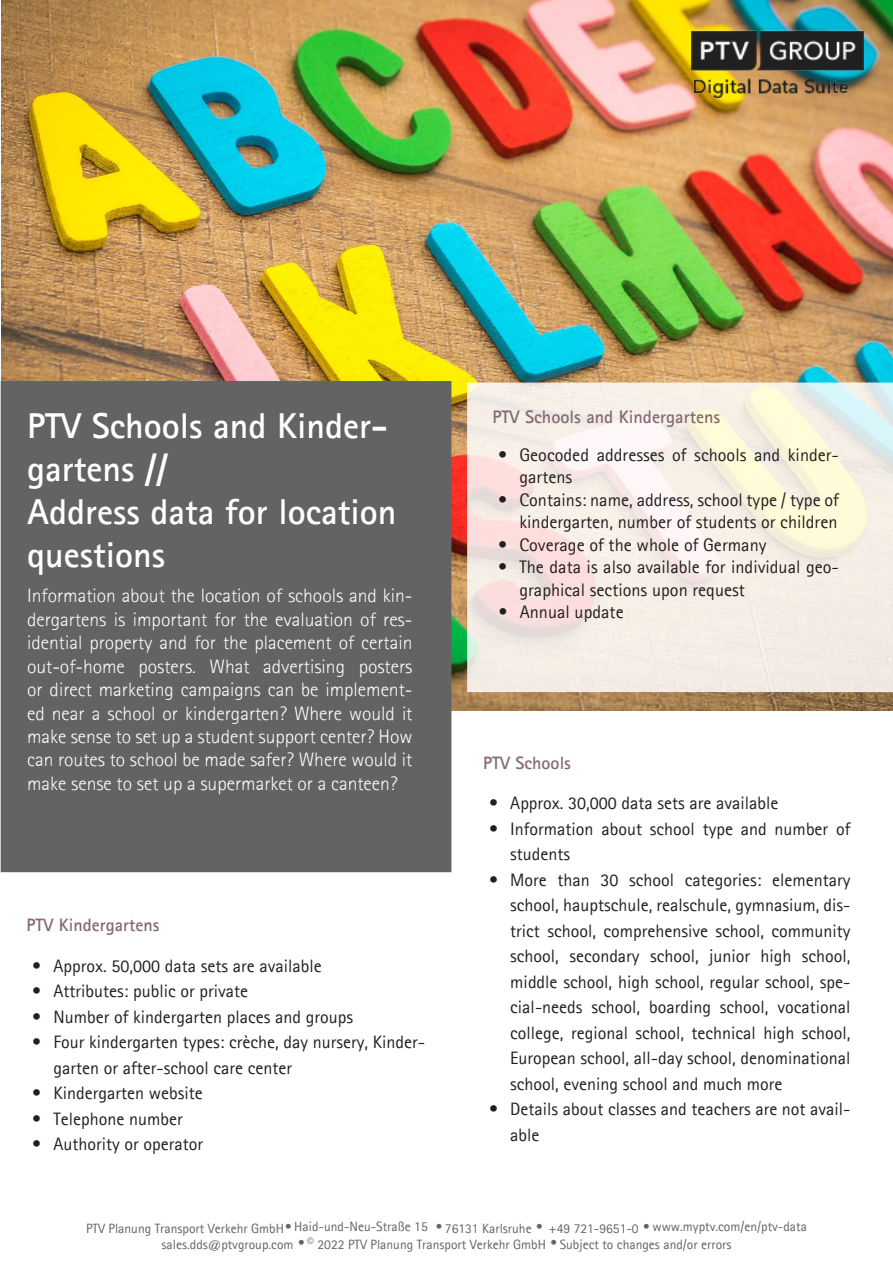
<style>
.page{position:relative;width:893px;height:1263px;background:#fff}
.page>*{position:absolute;margin:0;border:0;box-sizing:border-box;transform-origin:0 0}
.t1{font:700 36px/43.2px "Agfa Rotis Sans Serif";color:#fff}
.t2{font:300 19.5px/23.4px "Agfa Rotis Sans Serif";color:#fff;text-align:justify}
.t3{font:18.15px/22.5px "Agfa Rotis Sans Serif";color:#231f20}
.t4{font:700 18.15px "Agfa Rotis Sans Serif";color:#856b71}
.t5{font:18px/25.5px "Agfa Rotis Sans Serif";color:#231f20}
.t6{font:700 18px "Agfa Rotis Sans Serif";color:#856b71}
.t7{font:13.5px "Agfa Rotis Sans Serif";color:#636366}
.s1{font-style:italic}
</style>
<div class="page">
<img style="left:2px;top:0;width:891px;height:710px">
<div style="left:1px;top:382px;width:450px;height:489px;background:#636366"></div>
<div style="left:1px;top:381px;width:450px;height:491px;border:2px solid #636366"></div>
<svg style="left:467px;top:382px;width:426px;height:310px;background:#f4ede3"></svg>
<img style="left:691px;top:28px;width:173px;height:74px">
<p class="t1" style="left:27px;top:403px;width:362px">PTV Schools and Kinder&shy;gartens //</p>
<p class="t1" style="left:27px;top:490px;width:371px">Address data for location questions</p>
<p class="t2" style="left:27px;top:584px;width:387px">Information about the location of schools and kin&shy;dergartens is important for the evaluation of res&shy;idential property and for the placement of certain out-of-home posters. What advertising posters or direct marketing campaigns can be implement&shy;ed near a school or kindergarten? Where would it make sense to set up a student support center? How can routes to school be made safer? Where would it make sense to set up a supermarket or a canteen?</p>
<p class="t6" style="left:27px;top:914px;width:134px">PTV Kindergartens</p>
<p class="t5" style="left:32px;top:952px;width:291px">• Approx. 50,000 data sets are available</p>
<p class="t5" style="left:32px;top:978px;width:217px">• Attributes: public or private</p>
<p class="t5" style="left:32px;top:1003px;width:322px">• Number of kindergarten places and groups</p>
<p class="t5" style="left:54px;top:1029px;width:373px;text-indent:-21px">• Four kindergarten types: crèche, day nursery, Kinder&shy;garten or after-school care center</p>
<p class="t5" style="left:32px;top:1080px;width:172px">• Kindergarten website</p>
<p class="t5" style="left:32px;top:1105px;width:152px">• Telephone number</p>
<p class="t5" style="left:32px;top:1131px;width:172px">• Authority or operator</p>
<p class="t4" style="left:492px;top:406px;width:229px">PTV Schools and Kindergartens</p>
<p class="t3" style="left:519px;top:443px;width:321px;text-indent:-21px">• Geocoded addresses of schools and kinder&shy;gartens</p>
<p class="t3" style="left:498px;top:488px;width:342px;text-align:right">• Contains: name, address, school type / type of kindergarten, number of students or children</p>
<p class="t3" style="left:498px;top:533px;width:270px">• Coverage of the whole of Germany</p>
<p class="t3" style="left:519px;top:556px;width:321px;text-indent:-21px">• The data is also available for individual geo&shy;graphical sections upon request</p>
<p class="t3" style="left:498px;top:601px;width:127px">• Annual update</p>
<p class="t6" style="left:483px;top:751px;width:89px">PTV Schools</p>
<p class="t5" style="left:489px;top:790px;width:291px">• Approx. 30,000 data sets are available</p>
<p class="t5" style="left:510px;top:815px;width:342px;text-indent:-21px">• Information about school type and number of students</p>
<p class="t5" style="left:510px;top:866px;width:342px;text-align:justify;text-indent:-21px">• More than 30 school categories: elementary school, hauptschule, realschule, gymnasium, dis&shy;trict school, comprehensive school, community school, secondary school, junior high school, middle school, high school, regular school, spe&shy;cial-needs school, boarding school, vocational college, regional school, technical high school, European school, all-day school, denominational school, evening school and much more</p>
<p class="t5" style="left:510px;top:1096px;width:342px;text-indent:-21px">• Details about classes and teachers are not avail&shy;able</p>
<p class="t7" style="left:86px;top:1220px;width:722px">PTV Planung Transport Verkehr GmbH<span class="s1">•</span> Haid-und-Neu-Straße 15 <span class="s1">•</span> 76131 Karlsruhe <span class="s1">•</span> +49 721-9651-0 <span class="s1">•</span> www.myptv.com/en/ptv-data</p>
<p class="t7" style="left:162px;top:1236px;width:571px">sales.dds@ptvgroup.com <span class="s1">•</span> © 2022 PTV Planung Transport Verkehr GmbH <span class="s1">•</span> Subject to changes and/or errors</p>
</div>
